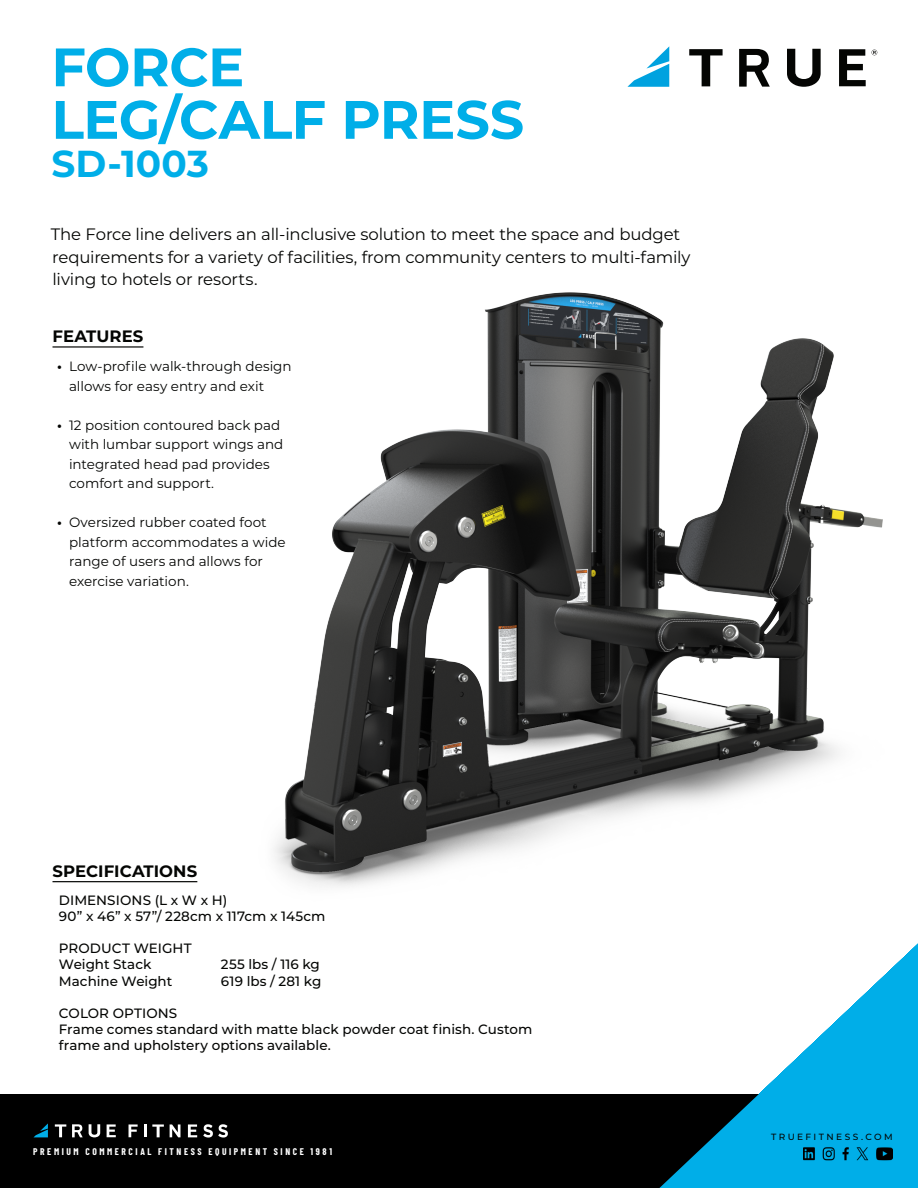
<style>
.page{position:relative;width:918px;height:1188px;background:#fff}
.page>*{position:absolute;margin:0;border:0;box-sizing:border-box;transform-origin:0 0}
.t1{font:700 54px "Montserrat";letter-spacing:-.01em;color:#00aee8}
.t2{font:700 37.5px "Montserrat";color:#00aee8}
.t3{font:16.5px/22.5px "Montserrat";letter-spacing:-.01em;color:#040503}
.Force{font:700 16.5px "Montserrat";letter-spacing:.005em;color:#040503}
.t4{font:13.5px/19.5px "Montserrat";color:#040503}
.t5{font:500 13.5px/16.2px "Montserrat";color:#040503}
.t6{font:700 13.5px "Montserrat";color:#040503}
.t7{font:500 10.65px "Gotham Condensed";letter-spacing:.27em;color:#fff}
.t8{font:500 9px "Gotham";letter-spacing:.295em;color:#040503}
.t9{font:500 9px "Montserrat";letter-spacing:.27em;color:#040503}
</style>
<div class="page">
<img style="left:274px;top:292px;width:609px;height:595px">
<svg style="left:627px;top:46px;width:42px;height:41px"></svg>
<svg style="left:787px;top:49px;width:34px;height:38px"></svg>
<svg style="left:839px;top:49px;width:27px;height:37px"></svg>
<svg style="left:689px;top:49px;width:34px;height:37px"></svg>
<svg style="left:739px;top:49px;width:31px;height:38px"></svg>
<svg style="left:872px;top:50px;width:5px;height:5px"></svg>
<hr style="left:53px;top:346px;width:90px;height:2px;background:#040503">
<hr style="left:53px;top:881px;width:144px;height:1px;background:#040503">
<div style="left:0;top:1095px;width:918px;height:93px;background:#000"></div>
<svg style="left:659px;top:944px;width:259px;height:244px;fill:#00aee8"></svg>
<svg style="left:34px;top:1123px;width:14px;height:14px"></svg>
<svg style="left:89px;top:1124px;width:11px;height:13px"></svg>
<svg style="left:107px;top:1124px;width:9px;height:13px"></svg>
<svg style="left:55px;top:1124px;width:11px;height:13px"></svg>
<svg style="left:72px;top:1124px;width:11px;height:13px"></svg>
<svg style="left:129px;top:1124px;width:9px;height:13px"></svg>
<svg style="left:144px;top:1124px;width:20px;height:13px"></svg>
<svg style="left:170px;top:1124px;width:10px;height:13px"></svg>
<svg style="left:188px;top:1124px;width:9px;height:13px"></svg>
<svg style="left:203px;top:1124px;width:25px;height:14px"></svg>
<p class="t1" style="left:51px;top:28px;width:194px">FORCE</p>
<p class="t1" style="left:51px;top:81px;width:474px">LEG/CALF PRESS</p>
<p class="t2" style="left:51px;top:137px;width:159px">SD-1003</p>
<p class="t3" style="left:51px;top:223px;width:641px">The Force line delivers an all-inclusive solution to meet the space and budget requirements for a variety of facilities, from community centers to multi-family living to hotels or resorts.</p>
<p class="Force" style="left:53px;top:324px;width:92px">FEATURES</p>
<p class="t4" style="left:69px;top:356px;width:224px">Low-profile walk-through design allows for easy entry and exit</p>
<p class="t4" style="left:69px;top:415px;width:216px">12 position contoured back pad with lumbar support wings and integrated head pad provides comfort and support.</p>
<p class="t4" style="left:69px;top:512px;width:218px">Oversized rubber coated foot platform accommodates a wide range of users and allows for exercise variation.</p>
<p class="t6" style="left:57px;top:357px;width:6px">•</p>
<p class="t6" style="left:57px;top:415px;width:6px">•</p>
<p class="t6" style="left:57px;top:513px;width:6px">•</p>
<p class="Force" style="left:53px;top:859px;width:146px">SPECIFICATIONS</p>
<p class="t5" style="left:59px;top:891px;width:170px">DIMENSIONS (L x W x H)</p>
<p class="t5" style="left:59px;top:907px;width:268px">90” x 46” x 57”/ 228cm x 117cm x 145cm</p>
<p class="t5" style="left:59px;top:940px;width:134px">PRODUCT WEIGHT</p>
<p class="t5" style="left:59px;top:956px;width:94px">Weight Stack</p>
<p class="t5" style="left:221px;top:956px;width:100px">255 lbs / 116 kg</p>
<p class="t5" style="left:59px;top:972px;width:115px">Machine Weight</p>
<p class="t5" style="left:221px;top:972px;width:102px">619 lbs / 281 kg</p>
<p class="t5" style="left:59px;top:1005px;width:120px">COLOR OPTIONS</p>
<p class="t5" style="left:59px;top:1021px;width:475px">Frame comes standard with matte black powder coat finish. Custom frame and upholstery options available.</p>
<p class="t7" style="left:33px;top:1145px;width:295px">PREMIUM COMMERCIAL FITNESS EQUIPMENT SINCE 1981</p>
<p class="t8" style="left:767px;top:1129px;width:128px">TRUEFITNESS.COM</p>
<p class="t9" style="left:771px;top:1130px;width:123px">TRUEFITNESS.COM</p>
</div>
